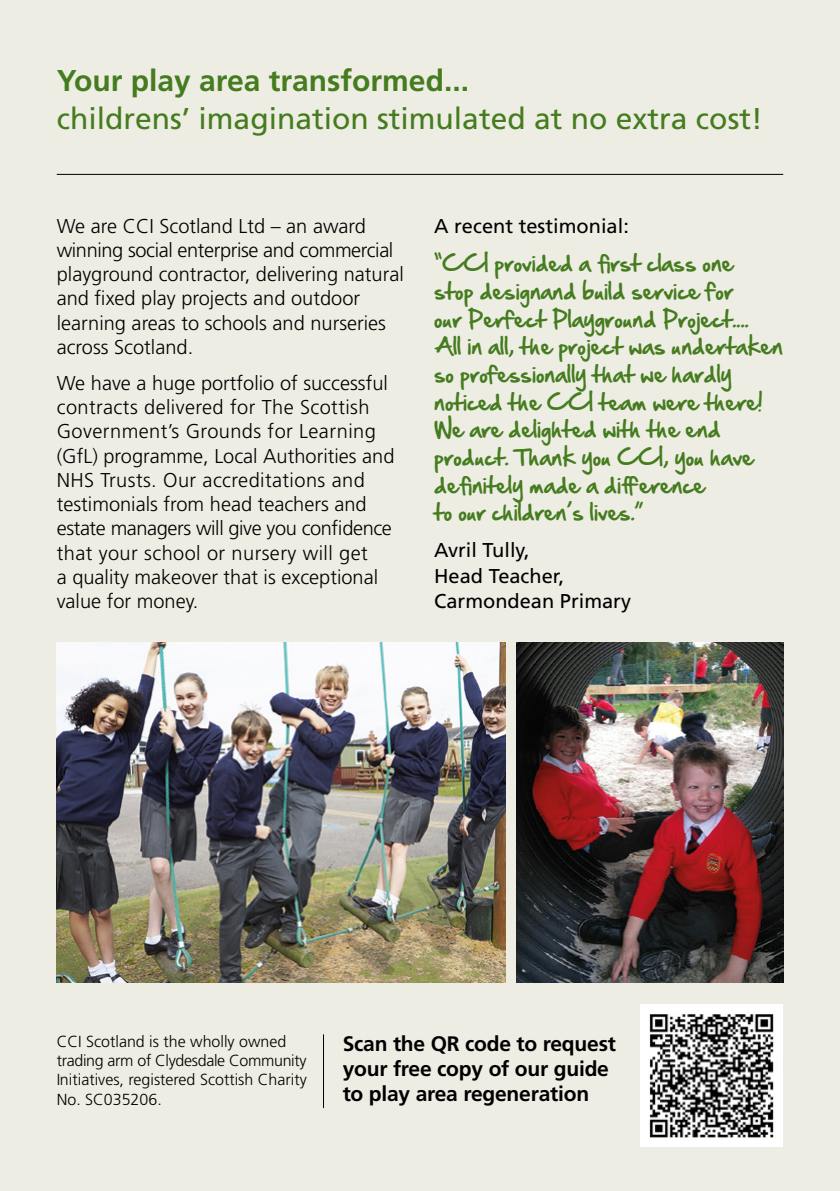
<style>
.page{position:relative;width:840px;height:1191px;background:#fff}
.page>*{position:absolute;margin:0;border:0;box-sizing:border-box;transform-origin:0 0}
.t1{font:30px "Frutiger";color:#457c1f}
.t2{font:700 30px "Frutiger";color:#457c1f}
.t3{font:700 21px/25px "Frutiger";letter-spacing:-.01em;color:#000}
.t4{font:300 20px/24.2px "Frutiger";color:#000}
.t5{font:20px/27.6px "Hand Of Sean";color:#457c1f}
.t6{font:20px/25.6px "Frutiger";color:#000}
.t7{font:300 16px/19.2px "Frutiger";color:#000}
</style>
<div class="page">
<div style="left:0;top:0;width:839px;height:1191px;background:#eeede3"></div>
<img style="left:57px;top:642px;width:448px;height:340px">
<img style="left:516px;top:642px;width:266px;height:340px">
<hr style="left:57px;top:174px;width:725px;height:1px;background:#000">
<hr style="left:323px;top:1034px;width:1px;height:74px;background:#000">
<img style="left:640px;top:1004px;width:142px;height:142px">
<h1 class="t2" style="left:57px;top:63px;width:413px">Your play area transformed...</h1>
<h1 class="t1" style="left:57px;top:101px;width:707px">childrens’ imagination stimulated at no extra cost!</h1>
<p class="t4" style="left:57px;top:213px;width:348px">We are CCI Scotland Ltd – an award winning social enterprise and commercial playground contractor, delivering natural and fixed play projects and outdoor learning areas to schools and nurseries across Scotland.</p>
<p class="t4" style="left:57px;top:371px;width:339px">We have a huge portfolio of successful contracts delivered for The Scottish Government’s Grounds for Learning (GfL) programme, Local Authorities and NHS Trusts. Our accreditations and testimonials from head teachers and estate managers will give you confidence that your school or nursery will get<br>a quality makeover that is exceptional value for money.</p>
<p class="t6" style="left:434px;top:213px;width:196px">A recent testimonial:</p>
<p class="t5" style="left:434px;top:250px;width:350px">“CCI provided a first class one<br>stop designand build service for<br>our Perfect Playground Project....<br>All in all, the project was undertaken so professionally that we hardly noticed the CCI team were there!<br>We are delighted with the end product. Thank you CCI, you have definitely made a difference<br>to our children’s lives.”</p>
<p class="t6" style="left:434px;top:537px;width:198px">Avril Tully,<br>Head Teacher,<br>Carmondean Primary</p>
<p class="t7" style="left:57px;top:1031px;width:251px">CCI Scotland is the wholly owned trading arm of Clydesdale Community<br>Initiatives, registered Scottish Charity<br>No. SC035206.</p>
<p class="t3" style="left:342px;top:1030px;width:275px">Scan the QR code to request your free copy of our guide to play area regeneration</p>
</div>
